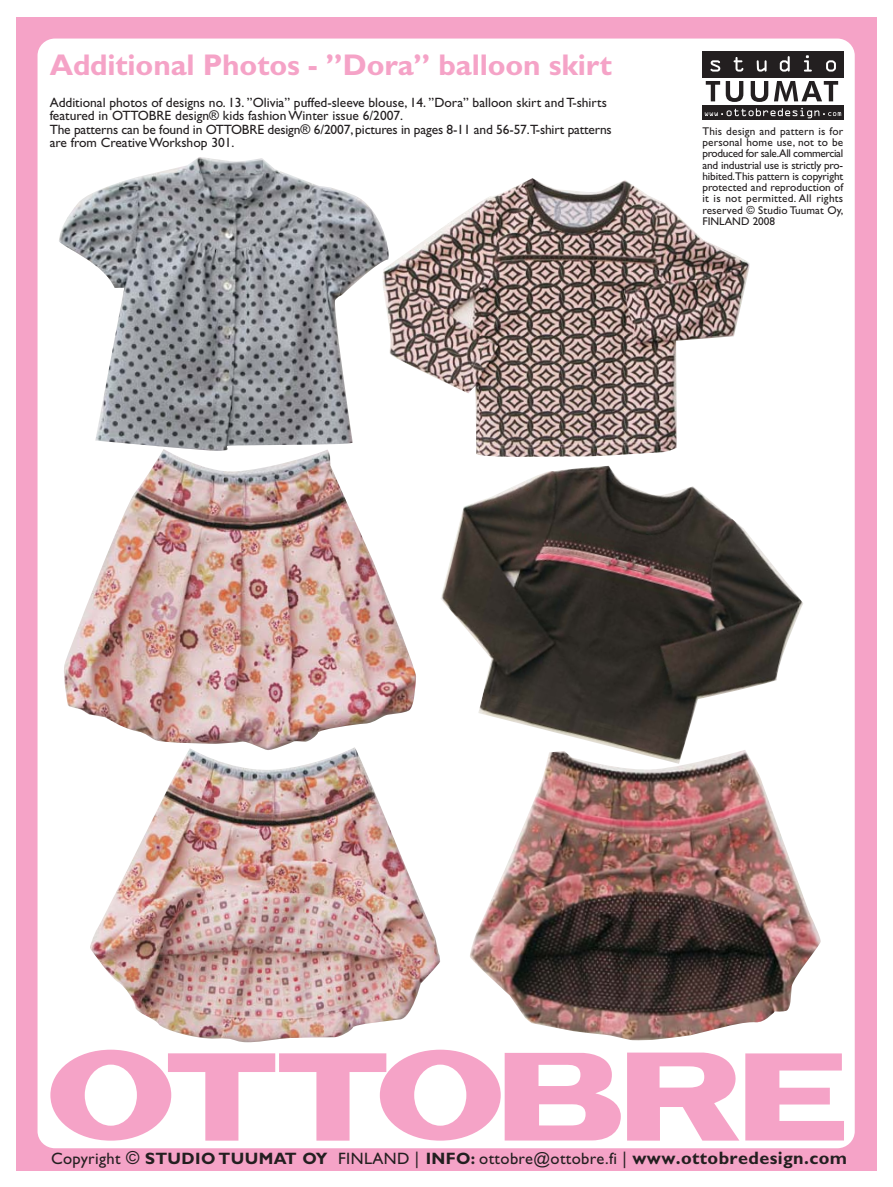
<style>
.page{position:relative;width:893px;height:1187px;background:#fff}
.page>*{position:absolute;margin:0;border:0;box-sizing:border-box;transform-origin:0 0}
.t1{font:700 30px "Gill Sans";letter-spacing:-.005em;color:#f5a3c7}
.t2{font:16.5px "Gill Sans";letter-spacing:.02em;color:#231f20}
.t3{font:13.5px/13.5px "Gill Sans";color:#231f20}
.t4{font:11.25px/11.2px "Gill Sans";letter-spacing:.005em;color:#231f20;text-align:justify}
.s1{font-size:18px}
.s2{font-weight:700}
.s3{font-weight:700;font-size:18px}
</style>
<div class="page">
<div style="left:17px;top:17px;width:859px;height:1153px;background:#f5a3c7"></div>
<div style="left:38px;top:39px;width:816px;height:1109px;background:#fff;border-radius:17px"></div>
<svg style="left:50px;top:1049px;width:794px;height:91px;fill:#f5a3c7"></svg>
<div style="left:702px;top:51px;width:142px;height:26px;background:#231f20"></div>
<div style="left:702px;top:106px;width:142px;height:14px;background:#231f20"></div>
<svg style="left:710px;top:60px;width:10px;height:12px"></svg>
<svg style="left:733px;top:57px;width:10px;height:15px"></svg>
<svg style="left:756px;top:60px;width:10px;height:12px"></svg>
<svg style="left:779px;top:56px;width:10px;height:16px"></svg>
<svg style="left:804px;top:55px;width:7px;height:17px"></svg>
<svg style="left:826px;top:60px;width:9px;height:12px"></svg>
<svg style="left:705px;top:81px;width:38px;height:21px"></svg>
<svg style="left:750px;top:81px;width:18px;height:21px"></svg>
<svg style="left:774px;top:81px;width:64px;height:20px"></svg>
<svg style="left:704px;top:108px;width:137px;height:10px"></svg>
<img style="left:64px;top:451px;width:352px;height:297px">
<img style="left:470px;top:763px;width:351px;height:277px">
<img style="left:90px;top:748px;width:350px;height:295px">
<img style="left:441px;top:466px;width:362px;height:297px">
<img style="left:382px;top:178px;width:367px;height:279px">
<img style="left:59px;top:157px;width:330px;height:294px">
<h1 class="t1" style="left:50px;top:55px;width:563px">Additional Photos - ”Dora” balloon skirt</h1>
<p class="t3" style="left:50px;top:97px;width:563px">Additional photos of designs no. 13. ”Olivia” puffed-sleeve blouse, 14. ”Dora” balloon skirt and T-shirts featured in OTTOBRE design® kids fashion Winter issue 6/2007.<br>The patterns can be found in OTTOBRE design® 6/2007, pictures in pages 8-11 and 56-57.T-shirt patterns are from Creative Workshop 301.</p>
<p class="t4" style="left:702px;top:127px;width:142px">This design and pattern is for personal home use, not to be produced for sale.All commercial and industrial use is strictly pro&shy;hibited.This pattern is copyright protected and reproduction of it is not permitted. All rights reserved © Studio Tuumat Oy, FINLAND 2008</p>
<p class="t2" style="left:51px;top:1152px;width:797px">Copyright <span class="s1">©</span> <span class="s2">STUDIO TUUMAT OY</span> FINLAND | <span class="s2">INFO:</span> ottobre@ottobre.fi | <span class="s3">www.ottobredesign.com</span></p>
</div>
